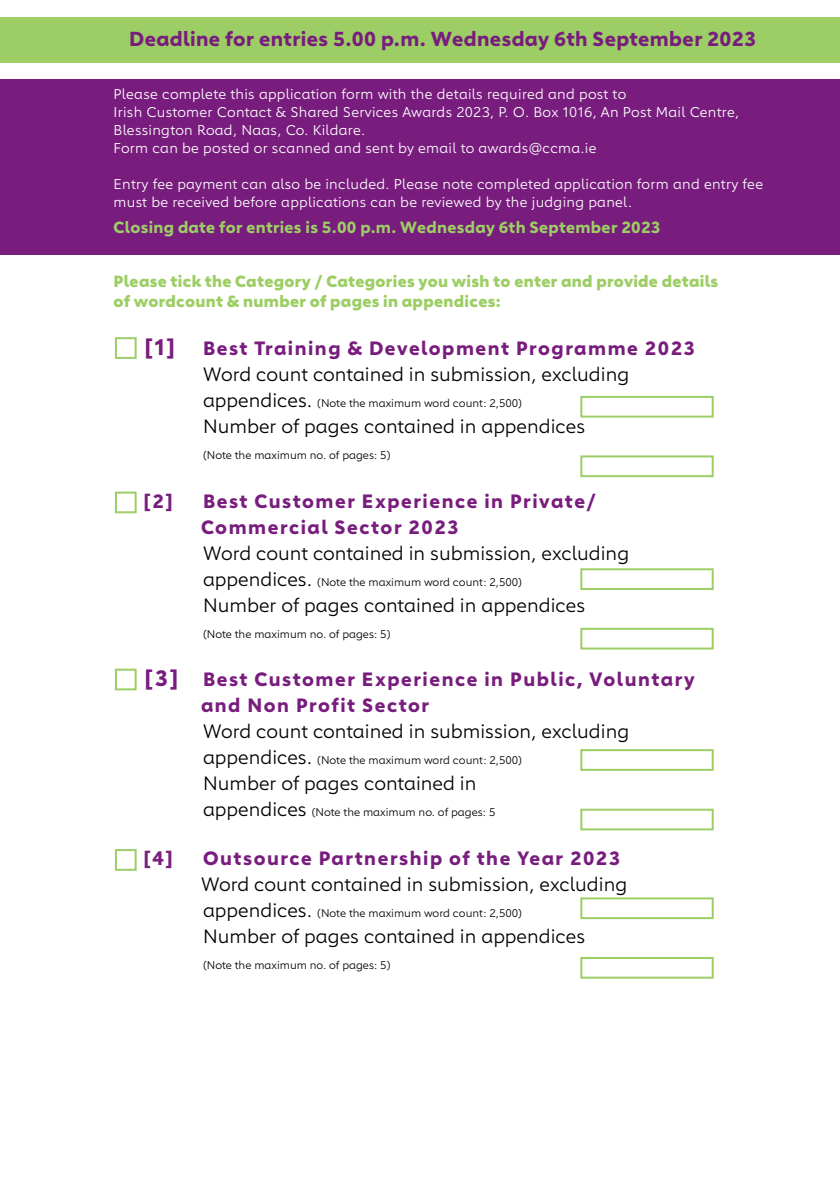
<style>
.page{position:relative;width:840px;height:1191px;background:#fff}
.page>*{position:absolute;margin:0;border:0;box-sizing:border-box;transform-origin:0 0}
.t1{font:700 22px "Carnero";color:#781d7d}
.t2{font:700 20px "Carnero";letter-spacing:.02em;color:#781d7d}
.t3{font:19px "Carnero";color:#000}
.t4{font:700 19px/26px "Carnero";letter-spacing:.08em;color:#781d7d}
.t5{font:900 16px/20px "Carnero";letter-spacing:.02em;color:#9dce65}
.t6{font:700 16px "Carnero";letter-spacing:.02em;color:#9dce65}
.t7{font:14px/18px "Carnero";letter-spacing:.02em;color:#fff}
.t8{font:11px "Carnero";color:#000}
.s1{font-size:19px}
.s2{font-size:22px}
</style>
<div class="page">
<div style="left:0;top:79px;width:839px;height:176px;background:#781d7d"></div>
<div style="left:0;top:17px;width:839px;height:45px;background:#9dce65"></div>
<div style="left:115px;top:337px;width:22px;height:22px;background:#fff;border:2px solid #9dce65"></div>
<div style="left:115px;top:491px;width:22px;height:22px;background:#fff;border:2px solid #9dce65"></div>
<div style="left:115px;top:668px;width:22px;height:22px;background:#fff;border:2px solid #9dce65"></div>
<div style="left:115px;top:849px;width:22px;height:21px;background:#fff;border:2px solid #9dce65"></div>
<div style="left:580px;top:396px;width:133px;height:21px;border:2px solid #9dce65"></div>
<div style="left:580px;top:455px;width:133px;height:22px;border:2px solid #9dce65"></div>
<div style="left:580px;top:568px;width:133px;height:22px;border:2px solid #9dce65"></div>
<div style="left:580px;top:628px;width:133px;height:21px;border:2px solid #9dce65"></div>
<div style="left:580px;top:749px;width:133px;height:22px;border:2px solid #9dce65"></div>
<div style="left:580px;top:808px;width:133px;height:22px;border:2px solid #9dce65"></div>
<div style="left:580px;top:897px;width:133px;height:22px;border:2px solid #9dce65"></div>
<div style="left:580px;top:957px;width:133px;height:21px;border:2px solid #9dce65"></div>
<h2 class="t2" style="left:129px;top:27px;width:628px">Deadline for entries 5.00 p.m. Wednesday 6th September 2023</h2>
<p class="t7" style="left:113px;top:84px;width:626px">Please complete this application form with the details required and post to<br>Irish Customer Contact &amp; Shared Services Awards 2023, P. O. Box 1016, An Post Mail Centre, Blessington Road, Naas, Co. Kildare.<br>Form can be posted or scanned and sent by email to awards@ccma.ie</p>
<p class="t7" style="left:113px;top:174px;width:650px">Entry fee payment can also be included. Please note completed application form and entry fee must be received before applications can be reviewed by the judging panel.</p>
<p class="t6" style="left:113px;top:217px;width:548px">Closing date for entries is 5.00 p.m. Wednesday 6th September 2023</p>
<p class="t5" style="left:113px;top:271px;width:606px">Please tick the Category / Categories you wish to enter and provide details of wordcount &amp; number of pages in appendices:</p>
<h1 class="t1" style="left:144px;top:333px;width:32px">[1]</h1>
<h3 class="t4" style="left:203px;top:335px;width:493px">Best Training &amp; Development Programme 2023</h3>
<h3 class="t3" style="left:203px;top:363px;width:427px">Word count contained in submission, excluding</h3>
<p class="t8" style="left:203px;top:396px;width:320px"><span class="s1">appendices.</span> (Note the maximum word count: 2,500)</p>
<h3 class="t3" style="left:203px;top:415px;width:383px">Number of pages contained in appendices</h3>
<p class="t8" style="left:203px;top:448px;width:189px">(Note the maximum no. of pages: 5)</p>
<h3 class="t4" style="left:143px;top:488px;width:31px">[2]</h3>
<h3 class="t4" style="left:201px;top:488px;width:396px">Best Customer Experience in Private/<br>Commercial Sector 2023</h3>
<h3 class="t3" style="left:203px;top:541px;width:427px">Word count contained in submission, excluding</h3>
<p class="t8" style="left:203px;top:575px;width:320px"><span class="s1">appendices.</span> (Note the maximum word count: 2,500)</p>
<h3 class="t3" style="left:203px;top:593px;width:383px">Number of pages contained in appendices</h3>
<p class="t8" style="left:203px;top:627px;width:189px">(Note the maximum no. of pages: 5)</p>
<h3 class="t4" style="left:201px;top:666px;width:494px;text-indent:-56px"><span class="s2">[3]</span> Best Customer Experience in Public, Voluntary and Non Profit Sector</h3>
<h3 class="t3" style="left:203px;top:720px;width:427px">Word count contained in submission, excluding</h3>
<p class="t8" style="left:203px;top:754px;width:320px"><span class="s1">appendices.</span> (Note the maximum word count: 2,500)</p>
<h3 class="t3" style="left:203px;top:772px;width:275px">Number of pages contained in</h3>
<p class="t8" style="left:203px;top:806px;width:294px"><span class="s1">appendices</span> (Note the maximum no. of pages: 5</p>
<h3 class="t4" style="left:143px;top:845px;width:31px">[4]</h3>
<h3 class="t4" style="left:203px;top:845px;width:418px">Outsource Partnership of the Year 2023</h3>
<h3 class="t3" style="left:201px;top:873px;width:427px">Word count contained in submission, excluding</h3>
<p class="t8" style="left:203px;top:906px;width:320px"><span class="s1">appendices.</span> (Note the maximum word count: 2,500)</p>
<h3 class="t3" style="left:203px;top:925px;width:383px">Number of pages contained in appendices</h3>
<p class="t8" style="left:203px;top:958px;width:189px">(Note the maximum no. of pages: 5)</p>
</div>
